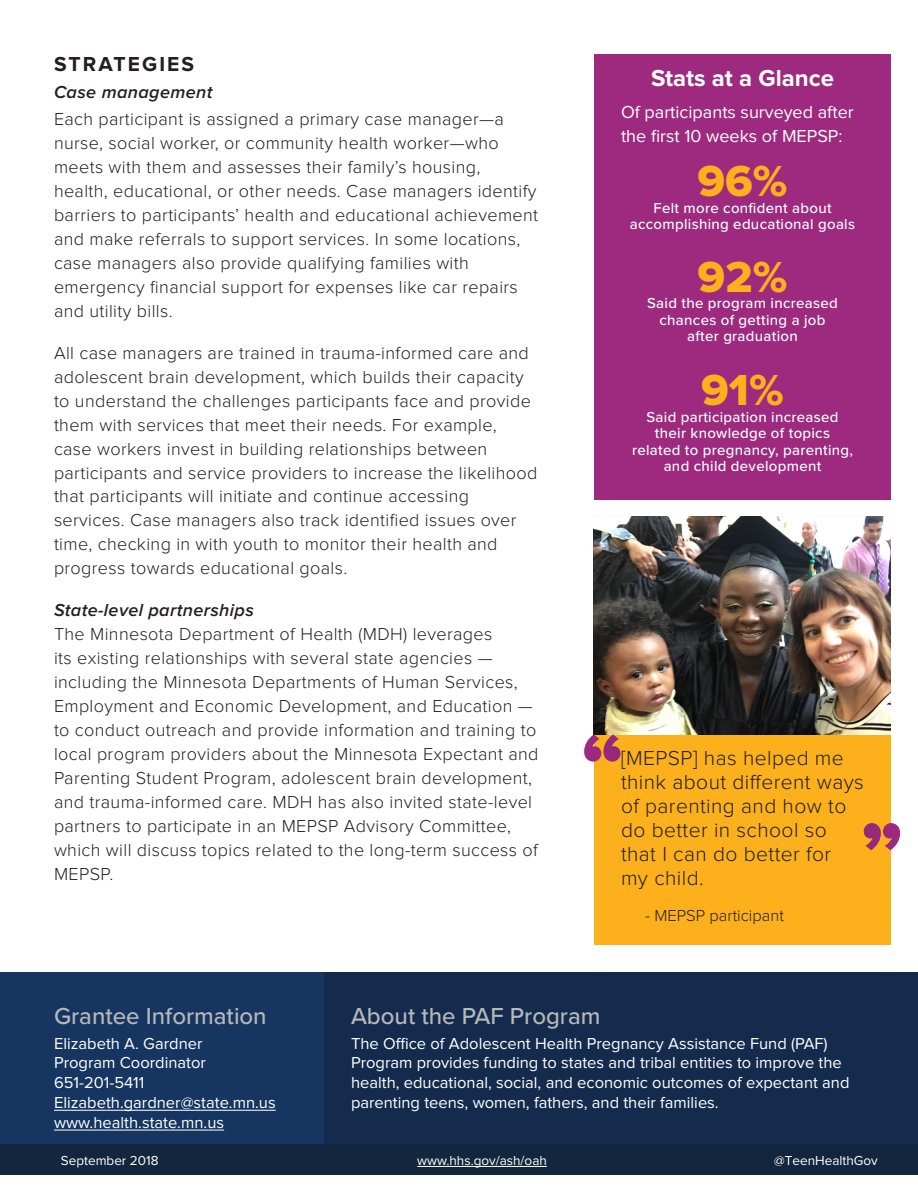
<style>
.page{position:relative;width:918px;height:1188px;background:#fff}
.page>*{position:absolute;margin:0;border:0;box-sizing:border-box;transform-origin:0 0}
.t1{font:900 78px "Proxima Nova";color:#fff}
.t2{font:45px "Proxima Nova Extrabld";color:#fbb01c}
.t3{font:500 24px "Proxima Nova";color:#b6b8b9}
.t4{font:700 24px "Proxima Nova";color:#fff}
.t5{font:300 21px/24px "Proxima Nova";letter-spacing:.02em;color:#231f20}
.t6{font:700 21px "Proxima Nova";letter-spacing:.1em;color:#231f20}
.t7{font:300 18px/24px "Proxima Nova";letter-spacing:.02em;color:#231f20}
.t8{font:18px/24px "Proxima Nova";color:#fff}
.t9{font:italic 600 18px "Proxima Nova";letter-spacing:.02em;color:#231f20}
.t10{font:16.5px/19.8px "Proxima Nova";color:#fff}
.t11{font:300 16.5px "Proxima Nova";color:#231f20}
.t12{font:500 15px/16.5px "Proxima Nova";letter-spacing:.02em;color:#fff;text-align:center}
.t13{font:13.5px "Proxima Nova";color:#fff}
</style>
<div class="page">
<div style="left:0;top:972px;width:918px;height:202px;background:#163661"></div>
<div style="left:324px;top:972px;width:594px;height:202px;background:#142b4e"></div>
<hr style="left:54px;top:1110px;width:222px;height:1px;background:#fff">
<hr style="left:54px;top:1130px;width:170px;height:1px;background:#fff">
<div style="left:594px;top:722px;width:297px;height:223px;background:#fbb01c"></div>
<div style="left:0;top:1145px;width:918px;height:30px;background:#13263d"></div>
<hr style="left:417px;top:1166px;width:130px;height:1px;background:#fff">
<div style="left:594px;top:54px;width:297px;height:446px;background:#9e2a80"></div>
<img style="left:594px;top:516px;width:297px;height:218px">
<h2 class="t6" style="left:54px;top:52px;width:142px">STRATEGIES</h2>
<h3 class="t9" style="left:54px;top:81px;width:160px">Case management</h3>
<p class="t7" style="left:54px;top:107px;width:486px">Each participant is assigned a primary case manager—a nurse, social worker, or community health worker—who meets with them and assesses their family’s housing, health, educational, or other needs. Case managers identify barriers to participants’ health and educational achievement and make referrals to support services. In some locations, case managers also provide qualifying families with emergency financial support for expenses like car repairs and utility bills.</p>
<p class="t7" style="left:54px;top:341px;width:485px">All case managers are trained in trauma-informed care and adolescent brain development, which builds their capacity to understand the challenges participants face and provide them with services that meet their needs. For example, case workers invest in building relationships between participants and service providers to increase the likelihood that participants will initiate and continue accessing services. Case managers also track identified issues over time, checking in with youth to monitor their health and progress towards educational goals.</p>
<h3 class="t9" style="left:54px;top:600px;width:201px">State-level partnerships</h3>
<p class="t7" style="left:54px;top:623px;width:486px">The Minnesota Department of Health (MDH) leverages<br>its existing relationships with several state agencies — including the Minnesota Departments of Human Services, Employment and Economic Development, and Education — to conduct outreach and provide information and training to local program providers about the Minnesota Expectant and Parenting Student Program, adolescent brain development, and trauma-informed care. MDH has also invited state-level partners to participate in an MEPSP Advisory Committee, which will discuss topics related to the long-term success of MEPSP.</p>
<h2 class="t4" style="left:651px;top:65px;width:184px">Stats at a Glance</h2>
<p class="t8" style="left:621px;top:101px;width:234px">Of participants surveyed after the first 10 weeks of MEPSP:</p>
<p class="t2" style="left:697px;top:155px;width:92px">96%</p>
<p class="t12" style="left:630px;top:216px;width:227px">accomplishing educational goals</p>
<p class="t12" style="left:653px;top:200px;width:180px">Felt more confident about</p>
<p class="t2" style="left:698px;top:251px;width:91px">92%</p>
<p class="t12" style="left:660px;top:312px;width:167px">chances of getting a job after graduation</p>
<p class="t12" style="left:647px;top:295px;width:192px">Said the program increased</p>
<p class="t2" style="left:701px;top:364px;width:84px">91%</p>
<p class="t12" style="left:632px;top:425px;width:223px">their knowledge of topics related to pregnancy, parenting, and child development</p>
<p class="t12" style="left:646px;top:409px;width:194px">Said participation increased</p>
<p class="t1" style="left:582px;top:716px;width:43px">“</p>
<p class="t5" style="left:621px;top:747px;width:244px">[MEPSP] has helped me think about different ways of parenting and how to do better in school so that I can do better for<br>my child.</p>
<p class="t1" style="left:902px;top:869px;width:43px;rotate:-180deg">“</p>
<p class="t11" style="left:645px;top:907px;width:140px">- MEPSP participant</p>
<h2 class="t3" style="left:54px;top:1001px;width:214px">Grantee Information</h2>
<p class="t10" style="left:54px;top:1034px;width:150px">Elizabeth A. Gardner</p>
<p class="t10" style="left:54px;top:1053px;width:154px">Program Coordinator</p>
<p class="t10" style="left:54px;top:1073px;width:92px">651-201-5411</p>
<p class="t10" style="left:54px;top:1093px;width:223px">Elizabeth.gardner@state.mn.us</p>
<p class="t10" style="left:54px;top:1113px;width:172px">www.health.state.mn.us</p>
<h2 class="t3" style="left:351px;top:1001px;width:251px">About the PAF Program</h2>
<p class="t10" style="left:351px;top:1034px;width:500px">The Office of Adolescent Health Pregnancy Assistance Fund (PAF)<br>Program provides funding to states and tribal entities to improve the health, educational, social, and economic outcomes of expectant and parenting teens, women, fathers, and their families.</p>
<p class="t13" style="left:61px;top:1153px;width:99px">September 2018</p>
<p class="t13" style="left:417px;top:1153px;width:131px">www.hhs.gov/ash/oah</p>
<p class="t13" style="left:774px;top:1153px;width:105px">@TeenHealthGov</p>
</div>
